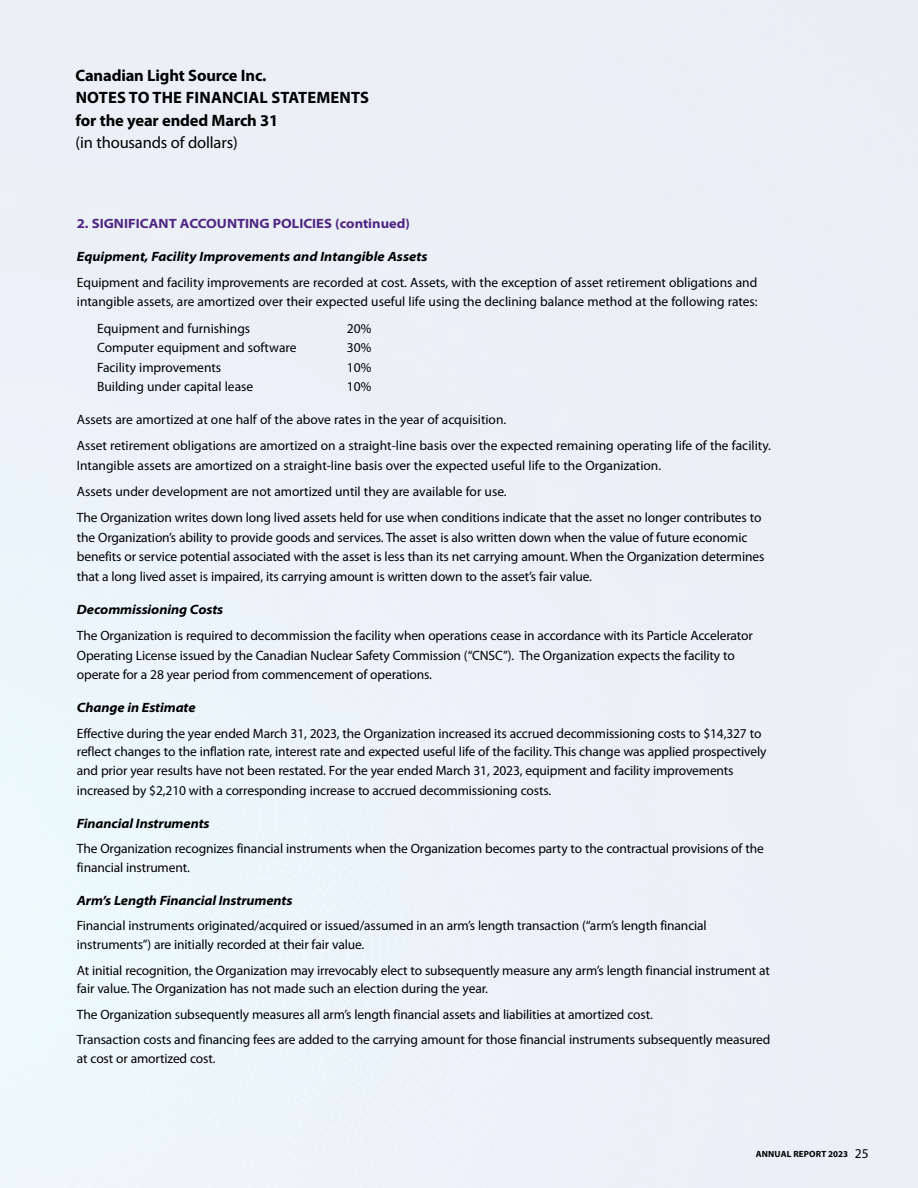
<style>
.page{position:relative;width:918px;height:1188px;background:#fff}
.page>*{position:absolute;margin:0;border:0;box-sizing:border-box;transform-origin:0 0}
.t1{font:700 16.5px/22.5px "Myriad Pro";letter-spacing:-.01em;color:#000}
.t2{font:16.5px "Myriad Pro";letter-spacing:-.01em;color:#000}
.t3{font:13.5px/19.5px "Myriad Pro";letter-spacing:-.01em;color:#000}
.t4{font:italic 700 semi-expanded 13.5px "Myriad Pro";letter-spacing:-.01em;color:#000}
.t5{font:700 semi-expanded 13.5px "Myriad Pro";color:#4f2683}
.t6{font:700 9px "Myriad Pro";letter-spacing:.02em;color:#000}
.s1{font-weight:400;font-size:13.5px}
</style>
<div class="page">
<p class="t1" style="left:76px;top:63px;width:295px">Canadian Light Source Inc.<br>NOTES TO THE FINANCIAL STATEMENTS for the year ended March 31</p>
<p class="t2" style="left:76px;top:133px;width:164px">(in thousands of dollars)</p>
<p class="t5" style="left:77px;top:214px;width:335px">2. SIGNIFICANT ACCOUNTING POLICIES (continued)</p>
<p class="t4" style="left:77px;top:247px;width:352px">Equipment, Facility Improvements and Intangible Assets</p>
<p class="t3" style="left:77px;top:273px;width:682px">Equipment and facility improvements are recorded at cost. Assets, with the exception of asset retirement obligations and intangible assets, are amortized over their expected useful life using the declining balance method at the following rates:</p>
<p class="t3" style="left:97px;top:318px;width:155px">Equipment and furnishings</p>
<p class="t3" style="left:347px;top:318px;width:26px">20%</p>
<p class="t3" style="left:97px;top:338px;width:201px">Computer equipment and software</p>
<p class="t3" style="left:347px;top:338px;width:26px">30%</p>
<p class="t3" style="left:97px;top:357px;width:126px">Facility improvements</p>
<p class="t3" style="left:347px;top:357px;width:26px">10%</p>
<p class="t3" style="left:97px;top:377px;width:158px">Building under capital lease</p>
<p class="t3" style="left:347px;top:377px;width:26px">10%</p>
<p class="t3" style="left:77px;top:406px;width:696px;line-height:26.2px">Assets are amortized at one half of the above rates in the year of acquisition.<br>Asset retirement obligations are amortized on a straight-line basis over the expected remaining operating life of the facility.</p>
<p class="t3" style="left:77px;top:452px;width:686px;line-height:26.2px">Intangible assets are amortized on a straight-line basis over the expected useful life to the Organization.<br>Assets under development are not amortized until they are available for use.<br>The Organization writes down long lived assets held for use when conditions indicate that the asset no longer contributes to</p>
<p class="t3" style="left:77px;top:527px;width:689px">the Organization’s ability to provide goods and services. The asset is also written down when the value of future economic benefits or service potential associated with the asset is less than its net carrying amount. When the Organization determines that a long lived asset is impaired, its carrying amount is written down to the asset’s fair value.</p>
<p class="t4" style="left:77px;top:600px;width:148px">Decommissioning Costs</p>
<p class="t3" style="left:77px;top:626px;width:678px">The Organization is required to decommission the facility when operations cease in accordance with its Particle Accelerator<br>Operating License issued by the Canadian Nuclear Safety Commission (“CNSC”). The Organization expects the facility to operate for a 28 year period from commencement of operations.</p>
<p class="t4" style="left:77px;top:699px;width:120px">Change in Estimate</p>
<p class="t3" style="left:77px;top:723px;width:691px;line-height:19px">Effective during the year ended March 31, 2023, the Organization increased its accrued decommissioning costs to $14,327 to reflect changes to the inflation rate, interest rate and expected useful life of the facility. This change was applied prospectively and prior year results have not been restated. For the year ended March 31, 2023, equipment and facility improvements increased by $2,210 with a corresponding increase to accrued decommissioning costs.</p>
<p class="t4" style="left:77px;top:814px;width:134px">Financial Instruments</p>
<p class="t3" style="left:77px;top:839px;width:689px;line-height:18.8px">The Organization recognizes financial instruments when the Organization becomes party to the contractual provisions of the financial instrument.</p>
<p class="t4" style="left:77px;top:891px;width:217px">Arm’s Length Financial Instruments</p>
<p class="t3" style="left:77px;top:916px;width:631px;line-height:18.8px">Financial instruments originated/acquired or issued/assumed in an arm’s length transaction (“arm’s length financial instruments”) are initially recorded at their fair value.</p>
<p class="t3" style="left:77px;top:961px;width:695px;line-height:18.8px">At initial recognition, the Organization may irrevocably elect to subsequently measure any arm’s length financial instrument at fair value. The Organization has not made such an election during the year.</p>
<p class="t3" style="left:77px;top:1001px;width:695px;line-height:25.5px">The Organization subsequently measures all arm’s length financial assets and liabilities at amortized cost.<br>Transaction costs and financing fees are added to the carrying amount for those financial instruments subsequently measured</p>
<p class="t3" style="left:77px;top:1049px;width:140px">at cost or amortized cost.</p>
<p class="t6" style="left:756px;top:1148px;width:114px">ANNUAL REPORT 2023 <span class="s1">25</span></p>
</div>
